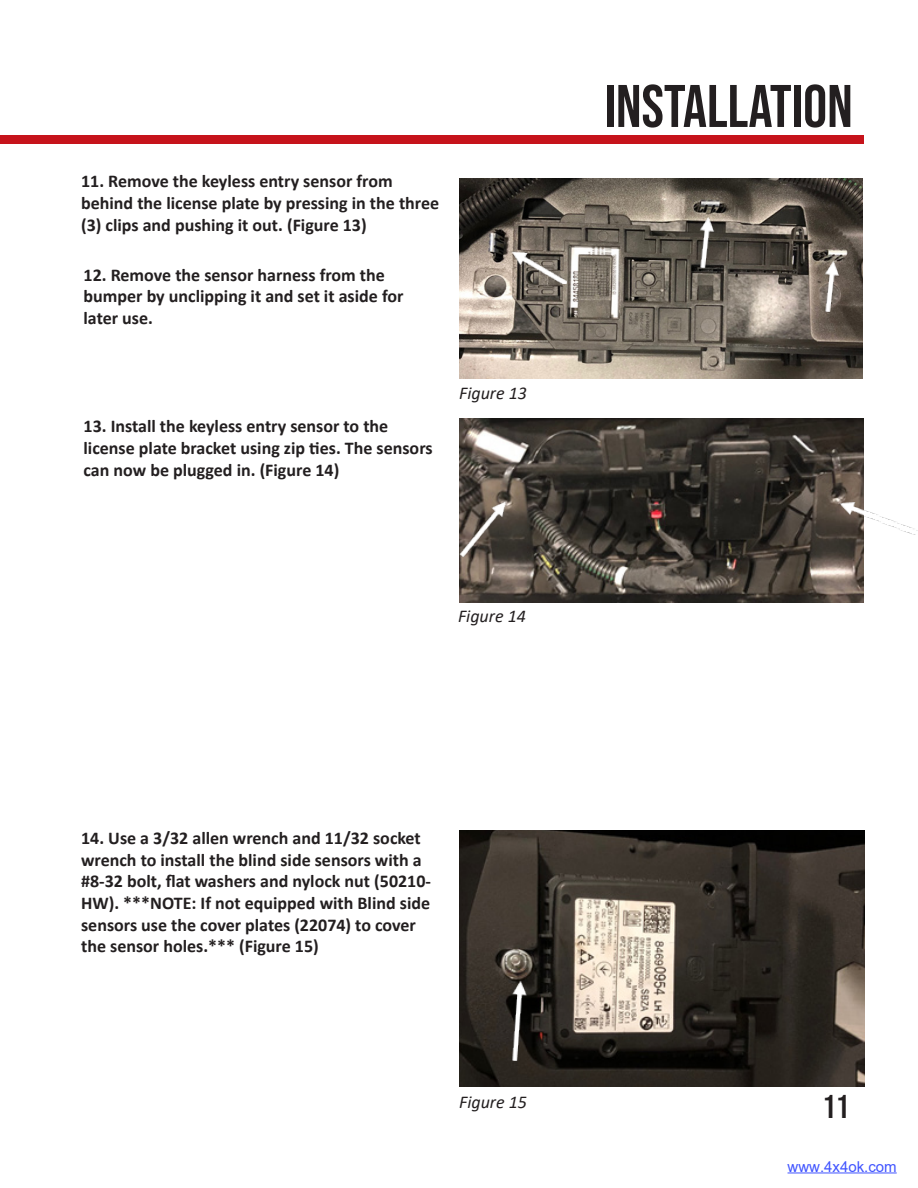
<style>
.page{position:relative;width:918px;height:1188px;background:#fff}
.page>*{position:absolute;margin:0;border:0;box-sizing:border-box;transform-origin:0 0}
.t1{font:60px "Bebas Neue";color:#231f20}
.t2{font:33px "Bebas Neue";color:#231f20}
.t3{font:700 18px/21.6px "Calibri";color:#231f20}
.t4{font:italic 18px "Calibri";color:#231f20}
.t5{font:15px "Arial";color:#4054ff}
</style>
<div class="page">
<div style="left:0;top:135px;width:864px;height:9px;background:#c6131b"></div>
<img style="left:459px;top:419px;width:405px;height:183px">
<img style="left:459px;top:178px;width:404px;height:200px">
<img style="left:459px;top:831px;width:405px;height:255px">
<img style="left:497px;top:236px;width:70px;height:48px">
<img style="left:693px;top:202px;width:29px;height:65px">
<img style="left:819px;top:246px;width:29px;height:65px">
<img style="left:459px;top:486px;width:61px;height:70px">
<img style="left:825px;top:488px;width:93px;height:47px">
<img style="left:505px;top:966px;width:29px;height:94px">
<hr style="left:788px;top:1173px;width:109px;height:1px;background:#4054ff">
<p class="t3" style="left:81px;top:170px;width:360px">11. Remove the keyless entry sensor from behind the license plate by pressing in the three (3) clips and pushing it out. (Figure 13)</p>
<p class="t3" style="left:84px;top:264px;width:321px">12. Remove the sensor harness from the bumper by unclipping it and set it aside for later use.</p>
<p class="t3" style="left:84px;top:415px;width:351px">13. Install the keyless entry sensor to the license plate bracket using zip ties. The sensors can now be plugged in. (Figure 14)</p>
<p class="t4" style="left:459px;top:381px;width:69px">Figure 13</p>
<p class="t4" style="left:458px;top:603px;width:69px">Figure 14</p>
<p class="t1" style="left:604px;top:72px;width:250px">INSTALLATION</p>
<p class="t3" style="left:81px;top:827px;width:351px">14. Use a 3/32 allen wrench and 11/32 socket wrench to install the blind side sensors with a #8-32 bolt, flat washers and nylock nut (50210- HW). ***NOTE: If not equipped with Blind side sensors use the cover plates (22074) to cover the sensor holes.*** (Figure 15)</p>
<p class="t4" style="left:459px;top:1089px;width:69px">Figure 15</p>
<h2 class="t2" style="left:823px;top:1088px;width:28px">11</h2>
<p class="t5" style="left:788px;top:1156px;width:111px">www.4x4ok.com</p>
</div>
